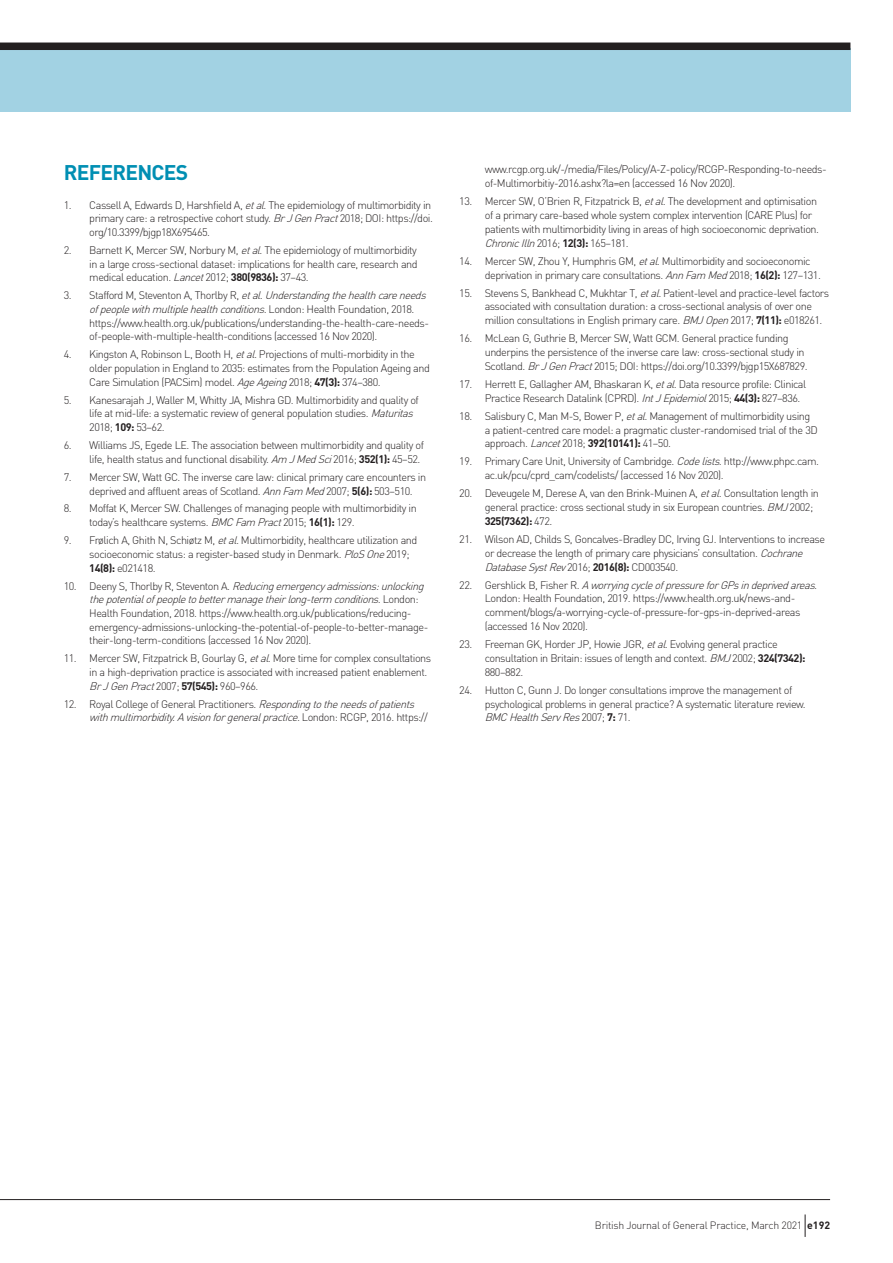
<style>
.page{position:relative;width:893px;height:1263px;background:#fff}
.page>*{position:absolute;margin:0;border:0;box-sizing:border-box;transform-origin:0 0}
.t1{font:700 21px "DIN";letter-spacing:-.035em;color:#008fb3}
.t2{font:300 10.8px/13.8px "DIN";letter-spacing:-.045em;color:#231f20}
.t3{font:italic 300 10.8px/13.6px "DIN";color:#231f20}
.t4{font:300 10.5px "DIN";letter-spacing:-.025em;color:#231f20}
.s1{font-style:italic}
.s2{font-weight:700}
.s3{font-style:normal}
</style>
<div class="page">
<div style="left:0;top:48px;width:850px;height:64px;background:#a2d2e3"></div>
<div style="left:0;top:43px;width:850px;height:7px;background:#231f20"></div>
<hr style="left:0;top:1199px;width:830px;height:1px;background:#231f20">
<svg style="left:805px;top:1214px;width:1px;height:23px"></svg>
<h1 class="t1" style="left:64px;top:159px;width:126px">REFERENCES</h1>
<p class="t2" style="left:89px;top:198px;width:345px;text-indent:-26px">1. Cassell A, Edwards D, Harshfield A, <span class="s1">etal</span>. The epidemiology of multimorbidity in primary care: a retrospective cohort study. <span class="s1">BrJGenPract</span>2018; DOI: https://doi. org/10.3399/bjgp18X695465.</p>
<p class="t2" style="left:89px;top:243px;width:330px;text-align:justify;text-indent:-26px">2. Barnett K, Mercer SW, Norbury M, <span class="s1">etal</span>. The epidemiology of multimorbidity in a large cross-sectional dataset: implications for health care, research and medical education. <span class="s1">Lancet</span>2012; <span class="s2">380(9836):</span> 37–43.</p>
<p class="t2" style="left:89px;top:288px;width:341px;text-indent:-26px">3 . S t a ffo rd M , S t eve n t o n A , T h o r l by R , <span class="s1">etal.Understandingthehealthcareneeds ofpeoplewithmultiplehealthconditions.</span>L o n d o n : H e a l t h Fo u n d a t i o n , 2 0 1 8 . https://www.health.org.uk/publications/understanding-the-health-care-needs&shy;of-people-with-multiple-health-conditions (accessed 16 Nov 2020).</p>
<p class="t2" style="left:89px;top:348px;width:342px;text-indent:-26px">4. Kingston A, Robinson L, Booth H, <span class="s1">etal.</span>Projections of multi-morbidity in the older population in England to 2035: estimates from the Population Ageing and<br>Care Simulation (PACSim) model. <span class="s1">AgeAgeing</span>2018; <span class="s2">47(3):</span> 374–380.</p>
<p class="t2" style="left:89px;top:393px;width:331px;text-indent:-26px">5. Kanesarajah J, Waller M, Whitty JA, Mishra GD. Multimorbidity and quality of life at mid-life: a systematic review of general population studies. <span class="s1">Maturitas<br></span>2018; <span class="s2">109:</span> 53–62.</p>
<p class="t2" style="left:89px;top:438px;width:336px;text-indent:-26px">6. Williams JS, Egede LE. The association between multimorbidity and quality of life, health status and functional disability. <span class="s1">Am JMedSci</span>2016; <span class="s2">352(1):</span> 45–52.</p>
<p class="t2" style="left:89px;top:470px;width:338px;text-indent:-26px">7. Mercer SW, Watt GC. The inverse care law: clinical primary care encounters in deprived and affluent areas of Scotland. <span class="s1">AnnFam Med</span>2007; <span class="s2">5(6):</span> 503–510.</p>
<p class="t2" style="left:89px;top:502px;width:329px;text-indent:-26px">8. Moffat K, Mercer SW. Challenges of managing people with multimorbidity in today’s healthcare systems. <span class="s1">BMCFam Pract</span>2015; <span class="s2">16(1):</span> 129.</p>
<p class="t2" style="left:89px;top:533px;width:330px;text-indent:-26px">9. Frølich A, Ghith N, Schiøtz M, <span class="s1">etal.</span>Multimorbidity, healthcare utilization and socioeconomic status: a register-based study in Denmark. <span class="s1">PloSOne</span>2019;<br><span class="s2">14(8):</span> e021418.</p>
<p class="t2" style="left:89px;top:579px;width:341px;text-indent:-26px">1 0 . D e e n y S , T h o r l b y R , S t e v e n t o n A . <span class="s1">Reducingemergencyadmissions:unlocking thepotentialofpeopletobettermanagetheirlong-term conditions.</span>L o n d o n :<br>Health Foundation, 2018. https://www.health.org.uk/publications/reducing&shy;emergency-admissions-unlocking-the-potential-of-people-to-better-manage&shy;their-long-term-conditions (accessed 16 Nov 2020).</p>
<p class="t2" style="left:89px;top:651px;width:343px;text-indent:-26px">11. Mercer SW, Fitzpatrick B, Gourlay G, <span class="s1">etal.</span>More time for complex consultations in a high-deprivation practice is associated with increased patient enablement.<br><span class="s1">BrJGenPract</span>2007; <span class="s2">57(545):</span> 960–966.</p>
<p class="t3" style="left:89px;top:697px;width:340px;text-indent:-26px"><span class="s3">12. Royal College of General Practitioners.</span> Respondingtotheneedsofpatients withmultimorbidity. Avisionforgeneralpractice.<span class="s3">L o n d o n : R C G P , 2 0 1 6 . h t t p s : //</span></p>
<p class="t2" style="left:485px;top:162px;width:344px">www.rcgp.org.uk/-/media/Files/Policy/A-Z-policy/RCGP-Responding-to-needs&shy;of-Multimorbitiy-2016.ashx?la=en (accessed 16 Nov 2020).</p>
<p class="t2" style="left:485px;top:194px;width:336px;text-indent:-26px">13. Mercer SW, O’Brien R, Fitzpatrick B, <span class="s1">etal.</span>The development and optimisation of a primary care-based whole system complex intervention (CARE Plus) for patients with multimorbidity living in areas of high socioeconomic deprivation.<br><span class="s1">ChronicIlln</span>2016; <span class="s2">12(3):</span> 165–181.</p>
<p class="t2" style="left:485px;top:254px;width:338px;text-indent:-26px">14. Mercer SW, Zhou Y, Humphris GM, <span class="s1">etal.</span>Multimorbidity and socioeconomic deprivation in primary care consultations. <span class="s1">AnnFam Med</span>2018; <span class="s2">16(2):</span> 127–131.</p>
<p class="t2" style="left:485px;top:286px;width:346px;text-indent:-26px">15. Stevens S, Bankhead C, Mukhtar T, <span class="s1">etal.</span>Patient-level and practice-level factors associated with consultation duration: a cross-sectional analysis of over one million consultations in English primary care. <span class="s1">BMJOpen</span>2017; <span class="s2">7(11):</span> e018261.</p>
<p class="t2" style="left:485px;top:331px;width:324px;text-indent:-26px">16. McLean G, Guthrie B, Mercer SW, Watt GCM. General practice funding underpins the persistence of the inverse care law: cross-sectional study in<br>Scotland. <span class="s1">BrJGenPract</span>2015; DOI: https://doi.org/10.3399/bjgp15X687829.</p>
<p class="t2" style="left:485px;top:377px;width:323px;text-indent:-26px">17. Herrett E, Gallagher AM, Bhaskaran K, <span class="s1">etal.</span>Data resource profile: Clinical<br>Practice Research Datalink (CPRD). <span class="s1">IntJEpidemiol</span>2015; <span class="s2">44(3):</span> 827–836.</p>
<p class="t2" style="left:485px;top:409px;width:335px;text-indent:-26px">18. Salisbury C, Man M-S, Bower P, <span class="s1">etal.</span>Management of multimorbidity using a patient-centred care model: a pragmatic cluster-randomised trial of the 3D approach. <span class="s1">Lancet</span>2018; <span class="s2">392(10141):</span> 41–50.</p>
<p class="t2" style="left:485px;top:454px;width:336px;text-indent:-26px">19. Primary Care Unit, University of Cambridge. <span class="s1">Codelists.</span>http://www.phpc.cam. ac.uk/pcu/cprd_cam/codelists/ (accessed 16 Nov 2020).</p>
<p class="t2" style="left:485px;top:486px;width:336px;text-indent:-26px">20. Deveugele M, Derese A, van den Brink-Muinen A, <span class="s1">etal.</span>Consultation length in general practice: cross sectional study in six European countries. <span class="s1">BMJ</span>2002;<br><span class="s2">325(7362):</span> 472.</p>
<p class="t2" style="left:485px;top:532px;width:342px;text-indent:-26px">21. Wilson AD, Childs S, Goncalves-Bradley DC, Irving GJ. Interventions to increase or decrease the length of primary care physicians’ consultation. <span class="s1">Cochrane<br>DatabaseSystRev</span>2016; <span class="s2">2016(8):</span> CD003540.</p>
<p class="t2" style="left:485px;top:578px;width:337px;text-indent:-26px">2 2 . G e r s h l i c k B , F i s h e r R . <span class="s1">AworryingcycleofpressureforGPsindeprivedareas.<br></span>London: Health Foundation, 2019. https://www.health.org.uk/news-and&shy;comment/blogs/a-worrying-cycle-of-pressure-for-gps-in-deprived-areas (accessed 16 Nov 2020).</p>
<p class="t2" style="left:485px;top:637px;width:322px;text-indent:-26px">23. Freeman GK, Horder JP, Howie JGR, <span class="s1">etal.</span>Evolving general practice consultation in Britain: issues of length and context. <span class="s1">BMJ</span>2002; <span class="s2">324(7342):<br></span>880–882.</p>
<p class="t2" style="left:485px;top:683px;width:322px;text-indent:-26px">24. Hutton C, Gunn J. Do longer consultations improve the management of psychological problems in general practice? A systematic literature review.<br><span class="s1">BMCHealthServRes</span>2 0 0 7 ; <span class="s2">7 :</span> 7 1 .</p>
<p class="t4" style="left:595px;top:1219px;width:237px">British Journal of General Practice, March 2021 <span class="s2">e192</span></p>
</div>
